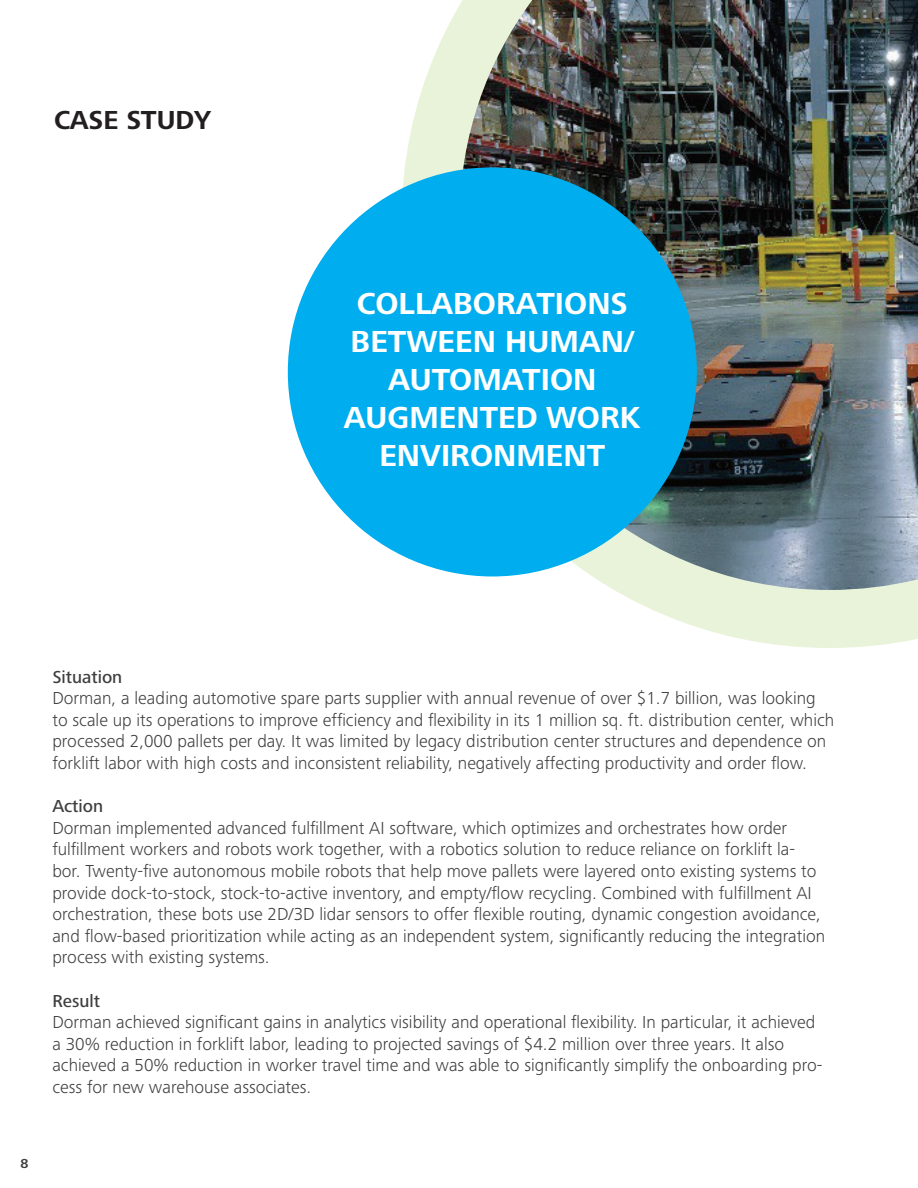
<style>
.page{position:relative;width:918px;height:1188px;background:#fff}
.page>*{position:absolute;margin:0;border:0;box-sizing:border-box;transform-origin:0 0}
.t1{font:700 31.5px/37.8px "Frutiger Next Pro";color:#fff;text-align:center}
.t2{font:700 27px "Frutiger Next Pro";letter-spacing:-.01em;color:#231f20}
.t3{font:300 18px/21.6px "Frutiger Next Pro";color:#3e3e3f}
.t4{font:500 18px "Frutiger Next Pro";color:#3e3e3f}
.t5{font:700 13.5px "Frutiger Next Pro";color:#3e3e3f}
</style>
<div class="page">
<svg style="left:402px;top:5px;width:516px;height:643px"></svg>
<img style="left:460px;top:0;width:458px;height:590px">
<div style="left:288px;top:167px;width:409px;height:409px;background:#00aeef;border-radius:50%"></div>
<h2 class="t2" style="left:54px;top:104px;width:159px">CASE STUDY</h2>
<h1 class="t1" style="left:344px;top:285px;width:298px">COLLABORATIONS<br>BETWEEN HUMAN/<br>AUTOMATION<br>AUGMENTED WORK<br>ENVIRONMENT</h1>
<p class="t4" style="left:52px;top:666px;width:71px">Situation</p>
<p class="t3" style="left:52px;top:687px;width:783px">Dorman, a leading automotive spare parts supplier with annual revenue of over $1.7 billion, was looking to scale up its operations to improve efficiency and flexibility in its 1 million sq. ft. distribution center, which processed 2,000 pallets per day. It was limited by legacy distribution center structures and dependence on forklift labor with high costs and inconsistent reliability, negatively affecting productivity and order flow.</p>
<p class="t4" style="left:52px;top:796px;width:52px">Action</p>
<p class="t3" style="left:52px;top:817px;width:774px">Dorman implemented advanced fulfillment AI software, which optimizes and orchestrates how order fulfillment workers and robots work together, with a robotics solution to reduce reliance on forklift la&shy;bor. Twenty-five autonomous mobile robots that help move pallets were layered onto existing systems to provide dock-to-stock, stock-to-active inventory, and empty/flow recycling. Combined with fulfillment AI orchestration, these bots use 2D/3D lidar sensors to offer flexible routing, dynamic congestion avoidance, and flow-based prioritization while acting as an independent system, significantly reducing the integration process with existing systems.</p>
<p class="t4" style="left:52px;top:990px;width:49px">Result</p>
<p class="t3" style="left:52px;top:1011px;width:772px">Dorman achieved significant gains in analytics visibility and operational flexibility. In particular, it achieved a 30% reduction in forklift labor, leading to projected savings of $4.2 million over three years. It also achieved a 50% reduction in worker travel time and was able to significantly simplify the onboarding pro&shy;cess for new warehouse associates.</p>
<p class="t5" style="left:21px;top:1156px;width:9px">8</p>
</div>
